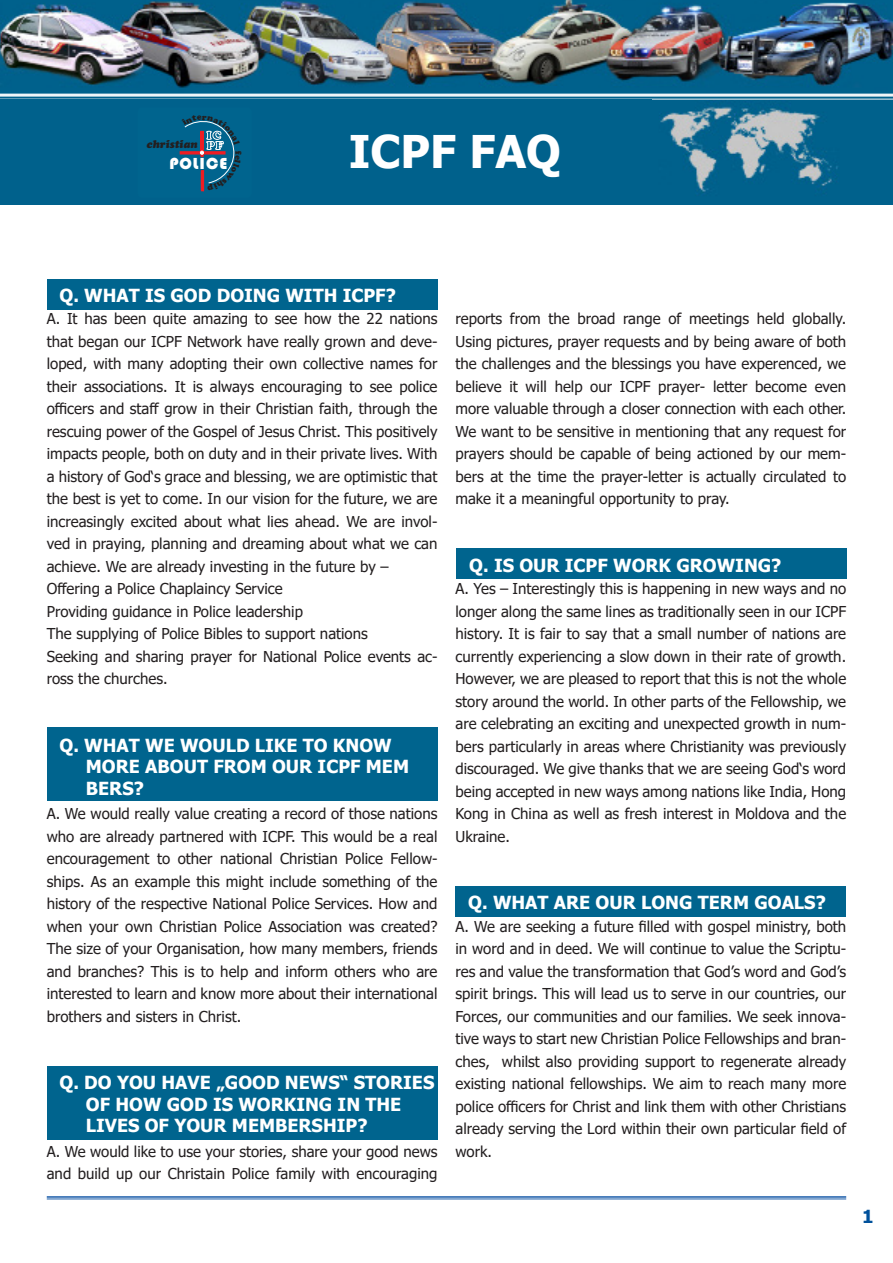
<style>
.page{position:relative;width:893px;height:1263px;background:#fff}
.page>*{position:absolute;margin:0;border:0;box-sizing:border-box;transform-origin:0 0}
.t1{font:700 45px "Tahoma";color:#fff}
.t2{font:700 18px/21.6px "Tahoma";color:#fff}
.t3{font:700 18px "Verdana";color:#01519b}
.t4{font:16.5px "Bauhaus 93";letter-spacing:.05em;color:#fff}
.t5{font:15px/22.5px "Tahoma";color:#231f20;text-align:justify}
.t6{font:italic 10.95px "Cooper Black Std";color:#231f20}
</style>
<div class="page">
<hr style="left:47px;top:1196px;width:799px;height:2px;background:#185ba9">
<hr style="left:47px;top:1199px;width:799px;height:1px;background:#185ba9">
<img style="left:0;top:0;width:892px;height:204px">
<hr style="left:0;top:94px;width:893px;height:3px;background:#f0f5f8">
<hr style="left:0;top:99px;width:893px;height:1px;background:#f0f5f8">
<div style="left:0;top:100px;width:652px;height:104px;background:#00618c"></div>
<div style="left:47px;top:279px;width:390px;height:30px;background:#00648e"></div>
<div style="left:457px;top:549px;width:390px;height:30px;background:#00648e"></div>
<div style="left:455px;top:887px;width:391px;height:30px;background:#00648e"></div>
<div style="left:47px;top:1066px;width:390px;height:74px;background:#00648e"></div>
<div style="left:47px;top:727px;width:390px;height:73px;background:#00648e"></div>
<svg style="left:179px;top:121px;width:56px;height:71px"></svg>
<p class="t6" style="left:146px;top:138px;width:53px">christian</p>
<p class="t4" style="left:169px;top:154px;width:59px">POLICE</p>
<h1 class="t1" style="left:349px;top:120px;width:214px">ICPF FAQ</h1>
<p class="t2" style="left:60px;top:285px;width:338px">Q. WHAT IS GOD DOING WITH ICPF?</p>
<p class="t5" style="left:47px;top:308px;width:392px;text-align:left">A. It has been quite amazing to see how the 22 nations that began our ICPF Network have really grown and deve&shy;loped, with many adopting their own collective names for their associations. It is always encouraging to see police officers and staff grow in their Christian faith, through the rescuing power of the Gospel of Jesus Christ. This positively impacts people, both on duty and in their private lives. With a history of God‘s grace and blessing, we are optimistic that the best is yet to come. In our vision for the future, we are increasingly excited about what lies ahead. We are invol&shy;ved in praying, planning and dreaming about what we can achieve. We are already investing in the future by – Offering a Police Chaplaincy Service<br>Providing guidance in Police leadership<br>The supplying of Police Bibles to support nations<br>Seeking and sharing prayer for National Police events ac&shy;ross the churches.</p>
<p class="t2" style="left:86px;top:735px;width:325px;text-indent:-26px">Q. WHAT WE WOULD LIKE TO KNOW<br>MORE ABOUT FROM OUR ICPF MEM<br>BERS?</p>
<p class="t5" style="left:47px;top:803px;width:392px">A. We would really value creating a record of those nations who are already partnered with ICPF. This would be a real encouragement to other national Christian Police Fellow&shy;ships. As an example this might include something of the history of the respective National Police Services. How and when your own Christian Police Association was created?<br>The size of your Organisation, how many members, friends and branches? This is to help and inform others who are interested to learn and know more about their international brothers and sisters in Christ.</p>
<p class="t2" style="left:86px;top:1072px;width:350px;text-indent:-26px">Q. DO YOU HAVE „GOOD NEWS“ STORIES<br>OF HOW GOD IS WORKING IN THE<br>LIVES OF YOUR MEMBERSHIP?</p>
<p class="t5" style="left:47px;top:1141px;width:392px">A. We would like to use your stories, share your good news and build up our Christain Police family with encouraging</p>
<p class="t5" style="left:455px;top:308px;width:392px">reports from the broad range of meetings held globally.<br>Using pictures, prayer requests and by being aware of both the challenges and the blessings you have experenced, we believe it will help our ICPF prayer- letter become even more valuable through a closer connection with each other.<br>We want to be sensitive in mentioning that any request for prayers should be capable of being actioned by our mem&shy;bers at the time the prayer-letter is actually circulated to make it a meaningful opportunity to pray.</p>
<p class="t2" style="left:469px;top:555px;width:314px">Q. IS OUR ICPF WORK GROWING?</p>
<p class="t5" style="left:455px;top:578px;width:392px">A. Yes – Interestingly this is happening in new ways and no longer along the same lines as traditionally seen in our ICPF history. It is fair to say that a small number of nations are currently experiencing a slow down in their rate of growth.<br>However, we are pleased to report that this is not the whole story around the world. In other parts of the Fellowship, we are celebrating an exciting and unexpected growth in num&shy;bers particularly in areas where Christianity was previously discouraged. We give thanks that we are seeing God‘s word being accepted in new ways among nations like India, Hong Kong in China as well as fresh interest in Moldova and the Ukraine.</p>
<p class="t2" style="left:468px;top:892px;width:359px">Q. WHAT ARE OUR LONG TERM GOALS?</p>
<p class="t5" style="left:455px;top:916px;width:392px">A. We are seeking a future filled with gospel ministry, both in word and in deed. We will continue to value the Scriptu&shy;res and value the transformation that God’s word and God’s spirit brings. This will lead us to serve in our countries, our Forces, our communities and our families. We seek innova&shy;tive ways to start new Christian Police Fellowships and bran&shy;ches, whilst also providing support to regenerate already existing national fellowships. We aim to reach many more police officers for Christ and link them with other Christians already serving the Lord within their own particular field of work.</p>
<p class="t3" style="left:861px;top:1203px;width:14px">1</p>
</div>
